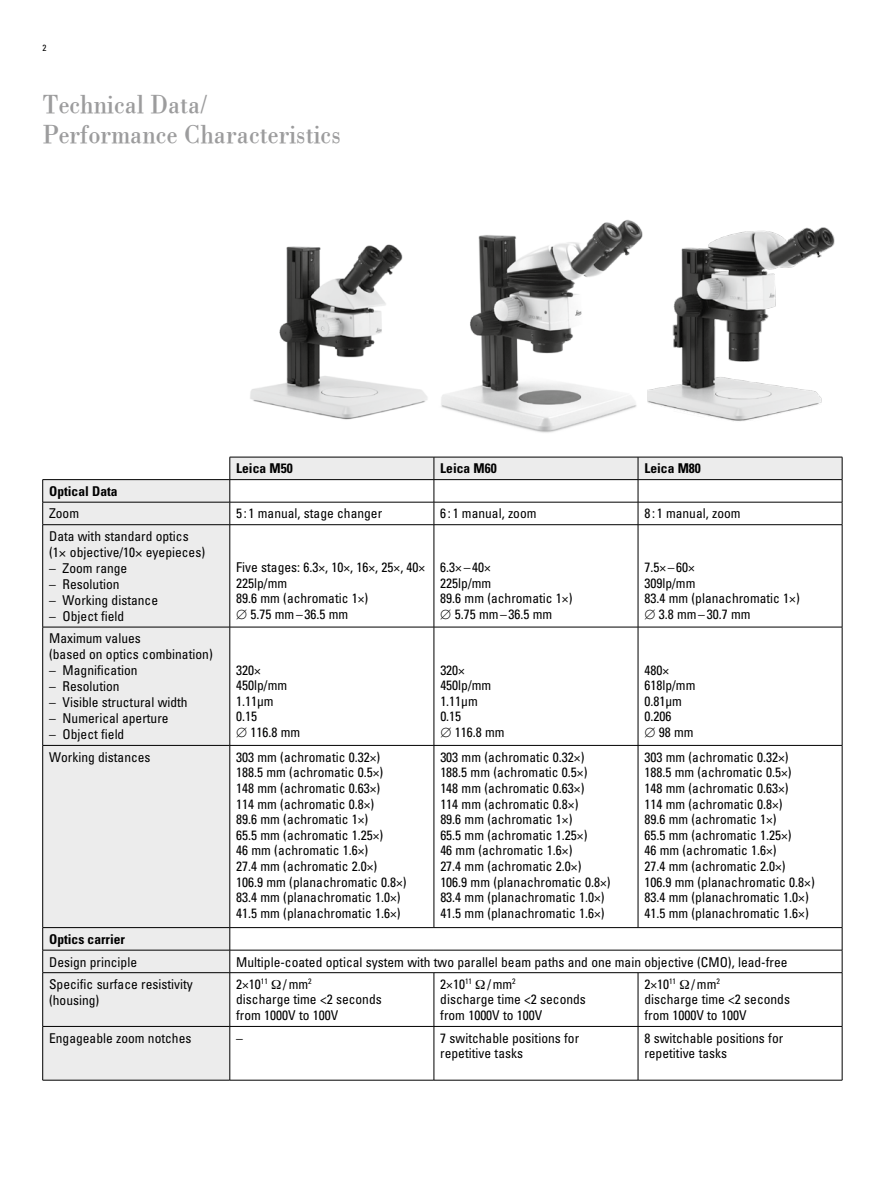
<style>
.page{position:relative;width:893px;height:1191px;background:#fff}
.page>*{position:absolute;margin:0;border:0;box-sizing:border-box;transform-origin:0 0}
.t1{font:27px/30px "Leicana";color:#9c9c9d}
.t2{font:condensed 13.5px/15.6px "Univers LT Std";color:#000}
.t3{font:700 condensed 13.5px "Univers LT Std";color:#000}
.t4{font:condensed 9px "Univers LT Std";color:#000}
</style>
<div class="page">
<img style="left:229px;top:244px;width:217px;height:213px">
<img style="left:620px;top:227px;width:223px;height:230px">
<img style="left:434px;top:219px;width:212px;height:224px">
<svg style="left:43px;top:457px;width:799px;height:623px"></svg>
<hr style="left:230px;top:457px;width:204px;height:1px;background:#000">
<hr style="left:434px;top:457px;width:204px;height:1px;background:#000">
<hr style="left:638px;top:457px;width:204px;height:1px;background:#000">
<hr style="left:43px;top:479px;width:187px;height:1px;background:#000">
<hr style="left:230px;top:479px;width:204px;height:1px;background:#000">
<hr style="left:434px;top:479px;width:204px;height:1px;background:#000">
<hr style="left:638px;top:479px;width:204px;height:1px;background:#000">
<hr style="left:43px;top:502px;width:187px;height:1px;background:#000">
<svg style="left:42px;top:480px;width:1px;height:44px"></svg>
<hr style="left:230px;top:502px;width:204px;height:1px;background:#000">
<svg style="left:230px;top:457px;width:1px;height:67px"></svg>
<hr style="left:434px;top:502px;width:204px;height:1px;background:#000">
<svg style="left:434px;top:457px;width:1px;height:67px"></svg>
<hr style="left:638px;top:502px;width:204px;height:1px;background:#000">
<svg style="left:638px;top:457px;width:1px;height:67px"></svg>
<svg style="left:842px;top:457px;width:1px;height:67px"></svg>
<hr style="left:43px;top:524px;width:187px;height:1px;background:#000">
<hr style="left:42px;top:525px;width:1px;height:102px;background:#000">
<hr style="left:230px;top:524px;width:204px;height:1px;background:#000">
<hr style="left:230px;top:525px;width:1px;height:102px;background:#000">
<hr style="left:434px;top:524px;width:204px;height:1px;background:#000">
<hr style="left:434px;top:525px;width:1px;height:102px;background:#000">
<hr style="left:638px;top:524px;width:204px;height:1px;background:#000">
<hr style="left:638px;top:525px;width:1px;height:102px;background:#000">
<hr style="left:842px;top:525px;width:1px;height:102px;background:#000">
<hr style="left:43px;top:627px;width:187px;height:1px;background:#000">
<hr style="left:42px;top:627px;width:1px;height:118px;background:#000">
<hr style="left:230px;top:627px;width:204px;height:1px;background:#000">
<hr style="left:230px;top:627px;width:1px;height:118px;background:#000">
<hr style="left:434px;top:627px;width:204px;height:1px;background:#000">
<hr style="left:434px;top:627px;width:1px;height:118px;background:#000">
<hr style="left:638px;top:627px;width:204px;height:1px;background:#000">
<hr style="left:638px;top:627px;width:1px;height:118px;background:#000">
<hr style="left:842px;top:627px;width:1px;height:118px;background:#000">
<hr style="left:43px;top:745px;width:187px;height:1px;background:#000">
<hr style="left:42px;top:745px;width:1px;height:182px;background:#000">
<hr style="left:230px;top:745px;width:204px;height:1px;background:#000">
<hr style="left:230px;top:745px;width:1px;height:182px;background:#000">
<hr style="left:434px;top:745px;width:204px;height:1px;background:#000">
<hr style="left:434px;top:745px;width:1px;height:182px;background:#000">
<hr style="left:638px;top:745px;width:204px;height:1px;background:#000">
<hr style="left:638px;top:745px;width:1px;height:182px;background:#000">
<hr style="left:842px;top:745px;width:1px;height:182px;background:#000">
<hr style="left:43px;top:927px;width:187px;height:1px;background:#000">
<hr style="left:230px;top:927px;width:204px;height:1px;background:#000">
<hr style="left:434px;top:927px;width:204px;height:1px;background:#000">
<hr style="left:638px;top:927px;width:204px;height:1px;background:#000">
<hr style="left:43px;top:950px;width:187px;height:1px;background:#000">
<svg style="left:42px;top:927px;width:1px;height:45px"></svg>
<hr style="left:230px;top:950px;width:204px;height:1px;background:#000">
<svg style="left:230px;top:927px;width:1px;height:45px"></svg>
<hr style="left:434px;top:950px;width:204px;height:1px;background:#000">
<hr style="left:638px;top:950px;width:204px;height:1px;background:#000">
<svg style="left:842px;top:927px;width:1px;height:45px"></svg>
<hr style="left:43px;top:972px;width:187px;height:1px;background:#000">
<hr style="left:42px;top:973px;width:1px;height:53px;background:#000">
<hr style="left:230px;top:972px;width:204px;height:1px;background:#000">
<hr style="left:230px;top:973px;width:1px;height:53px;background:#000">
<hr style="left:434px;top:972px;width:204px;height:1px;background:#000">
<hr style="left:434px;top:973px;width:1px;height:53px;background:#000">
<hr style="left:638px;top:972px;width:204px;height:1px;background:#000">
<hr style="left:638px;top:973px;width:1px;height:53px;background:#000">
<hr style="left:842px;top:973px;width:1px;height:53px;background:#000">
<hr style="left:43px;top:1026px;width:187px;height:1px;background:#000">
<hr style="left:42px;top:1026px;width:1px;height:54px;background:#000">
<hr style="left:230px;top:1026px;width:204px;height:1px;background:#000">
<hr style="left:230px;top:1026px;width:1px;height:54px;background:#000">
<hr style="left:434px;top:1026px;width:204px;height:1px;background:#000">
<hr style="left:434px;top:1026px;width:1px;height:54px;background:#000">
<hr style="left:638px;top:1026px;width:204px;height:1px;background:#000">
<hr style="left:638px;top:1026px;width:1px;height:54px;background:#000">
<hr style="left:842px;top:1026px;width:1px;height:54px;background:#000">
<hr style="left:43px;top:1080px;width:187px;height:1px;background:#000">
<hr style="left:230px;top:1080px;width:204px;height:1px;background:#000">
<hr style="left:434px;top:1080px;width:204px;height:1px;background:#000">
<hr style="left:638px;top:1080px;width:204px;height:1px;background:#000">
<svg style="left:60px;top:550px;width:6px;height:6px"></svg>
<svg style="left:136px;top:550px;width:6px;height:6px"></svg>
<svg style="left:272px;top:979px;width:9px;height:9px"></svg>
<svg style="left:476px;top:979px;width:9px;height:9px"></svg>
<svg style="left:680px;top:979px;width:9px;height:9px"></svg>
<p class="t4" style="left:43px;top:42px;width:5px">2</p>
<h1 class="t1" style="left:43px;top:88px;width:300px">Technical Data/<br>Performance Characteristics</h1>
<p class="t3" style="left:236px;top:460px;width:58px">Leica M50</p>
<p class="t3" style="left:440px;top:460px;width:58px">Leica M60</p>
<p class="t3" style="left:644px;top:460px;width:58px">Leica M80</p>
<p class="t3" style="left:49px;top:483px;width:70px">Optical Data</p>
<p class="t2" style="left:49px;top:505px;width:31px">Zoom</p>
<p class="t2" style="left:236px;top:505px;width:147px">5 : 1 manual, stage changer</p>
<p class="t2" style="left:440px;top:505px;width:98px">6 : 1 manual, zoom</p>
<p class="t2" style="left:644px;top:505px;width:98px">8 : 1 manual, zoom</p>
<p class="t2" style="left:49px;top:528px;width:158px">Data with standard optics<br>(1 objective/10 eyepieces)</p>
<p class="t2" style="left:49px;top:560px;width:80px">– Zoom range</p>
<p class="t2" style="left:49px;top:576px;width:72px">– Resolution</p>
<p class="t2" style="left:49px;top:592px;width:111px">– Working distance</p>
<p class="t2" style="left:49px;top:608px;width:77px">– Object field</p>
<p class="t2" style="left:236px;top:559px;width:191px">Five stages: 6.3×, 10×, 16×, 25×, 40×<br>225lp/mm<br>89.6 mm (achromatic 1×)<br>∅ 5.75 mm–36.5 mm</p>
<p class="t2" style="left:440px;top:559px;width:134px">6.3× –40×<br>225lp/mm<br>89.6 mm (achromatic 1×) ∅ 5.75 mm–36.5 mm</p>
<p class="t2" style="left:644px;top:559px;width:157px">7.5× – 60×<br>309lp/mm<br>83.4 mm (planachromatic 1×) ∅ 3.8 mm–30.7 mm</p>
<p class="t2" style="left:49px;top:630px;width:165px">Maximum values<br>(based on optics combination)</p>
<p class="t2" style="left:49px;top:662px;width:90px">– Magnification</p>
<p class="t2" style="left:49px;top:678px;width:72px">– Resolution</p>
<p class="t2" style="left:49px;top:694px;width:140px">– Visible structural width</p>
<p class="t2" style="left:49px;top:710px;width:121px">– Numerical aperture</p>
<p class="t2" style="left:49px;top:726px;width:77px">– Object field</p>
<p class="t2" style="left:236px;top:661px;width:66px">320×<br>450lp/mm<br>1.11µm<br>0.15<br>∅ 116.8 mm</p>
<p class="t2" style="left:440px;top:661px;width:66px">320×<br>450lp/mm<br>1.11µm<br>0.15<br>∅ 116.8 mm</p>
<p class="t2" style="left:644px;top:662px;width:52px">480×<br>618lp/mm<br>0.81µm<br>0.206<br>∅ 98 mm</p>
<p class="t2" style="left:49px;top:749px;width:103px">Working distances</p>
<p class="t2" style="left:236px;top:749px;width:172px">303 mm (achromatic 0.32×)<br>188.5 mm (achromatic 0.5×)<br>148 mm (achromatic 0.63×)<br>114 mm (achromatic 0.8×)<br>89.6 mm (achromatic 1×)<br>65.5 mm (achromatic 1.25×)<br>46 mm (achromatic 1.6×)<br>27.4 mm (achromatic 2.0×)<br>106.9 mm (planachromatic 0.8×)<br>83.4 mm (planachromatic 1.0×)<br>41.5 mm (planachromatic 1.6×)</p>
<p class="t2" style="left:440px;top:749px;width:172px">303 mm (achromatic 0.32×)<br>188.5 mm (achromatic 0.5×)<br>148 mm (achromatic 0.63×)<br>114 mm (achromatic 0.8×)<br>89.6 mm (achromatic 1×)<br>65.5 mm (achromatic 1.25×)<br>46 mm (achromatic 1.6×)<br>27.4 mm (achromatic 2.0×)<br>106.9 mm (planachromatic 0.8×)<br>83.4 mm (planachromatic 1.0×)<br>41.5 mm (planachromatic 1.6×)</p>
<p class="t2" style="left:644px;top:749px;width:172px">303 mm (achromatic 0.32×)<br>188.5 mm (achromatic 0.5×)<br>148 mm (achromatic 0.63×)<br>114 mm (achromatic 0.8×)<br>89.6 mm (achromatic 1×)<br>65.5 mm (achromatic 1.25×)<br>46 mm (achromatic 1.6×)<br>27.4 mm (achromatic 2.0×)<br>106.9 mm (planachromatic 0.8×)<br>83.4 mm (planachromatic 1.0×)<br>41.5 mm (planachromatic 1.6×)</p>
<p class="t3" style="left:49px;top:931px;width:78px">Optics carrier</p>
<p class="t2" style="left:49px;top:953px;width:90px">Design principle</p>
<p class="t2" style="left:236px;top:953px;width:553px">Multiple-coated optical system with two parallel beam paths and one main objective (CMO), lead-free</p>
<p class="t2" style="left:49px;top:976px;width:145px">Specific surface resistivity (housing)</p>
<p class="t2" style="left:236px;top:976px;width:147px">2×10<sup>11</sup> /mm<sup>2<br></sup>discharge time &lt;2 seconds from 1000V to 100V</p>
<p class="t2" style="left:440px;top:976px;width:147px">2×10<sup>11</sup> /mm<sup>2<br></sup>discharge time &lt;2 seconds from 1000V to 100V</p>
<p class="t2" style="left:644px;top:976px;width:147px">2×10<sup>11</sup> /mm<sup>2<br></sup>discharge time &lt;2 seconds from 1000V to 100V</p>
<p class="t2" style="left:49px;top:1029px;width:144px">Engageable zoom notches</p>
<p class="t2" style="left:440px;top:1029px;width:140px">7 switchable positions for repetitive tasks</p>
<p class="t2" style="left:644px;top:1029px;width:140px">8 switchable positions for repetitive tasks</p>
</div>
